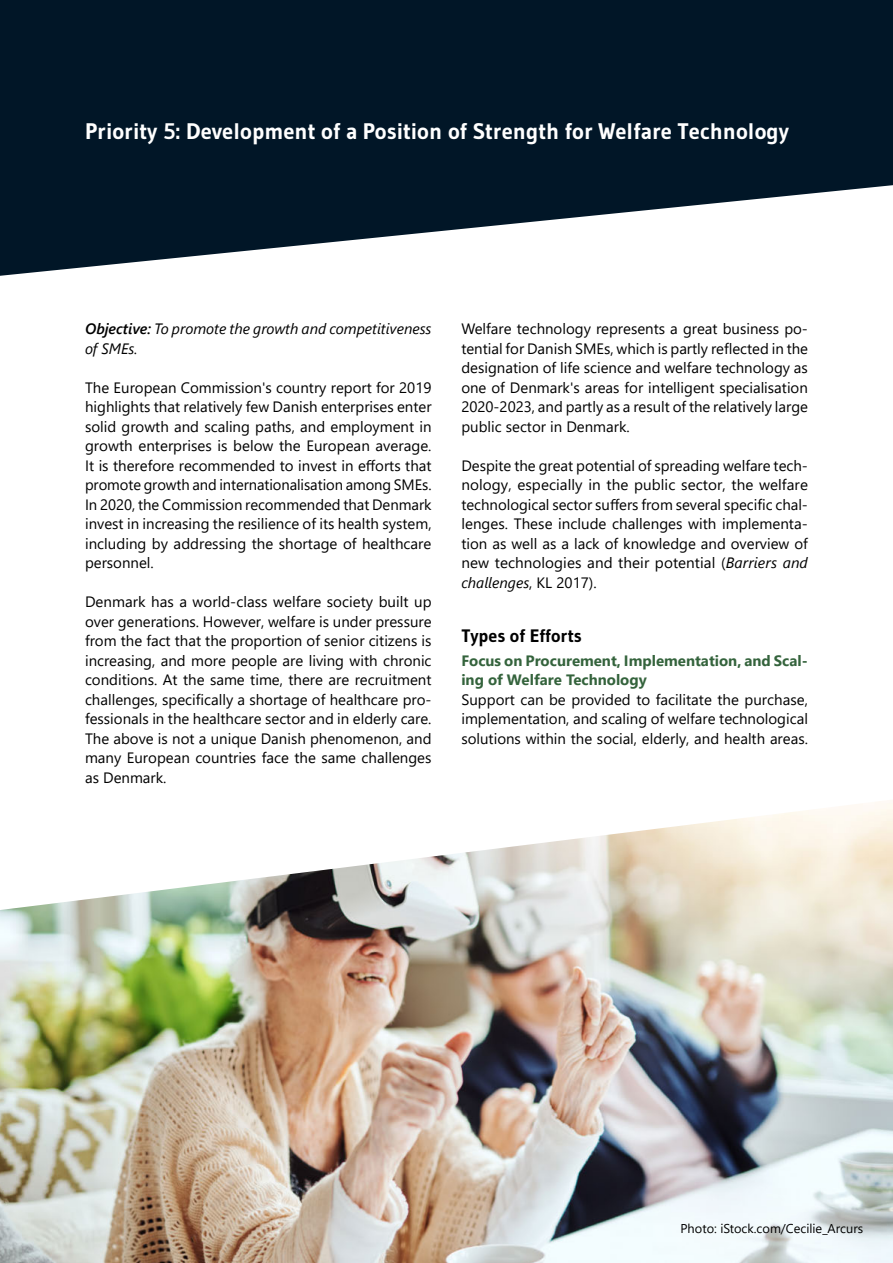
<style>
.page{position:relative;width:893px;height:1263px;background:#fff}
.page>*{position:absolute;margin:0;border:0;box-sizing:border-box;transform-origin:0 0}
.t1{font:700 22.5px "Gudea";color:#fff}
.t2{font:700 18px "Gudea";color:#000}
.t3{font:15px/19.5px "Segoe UI";color:#000;text-align:justify}
.t4{font:700 15px/19.5px "Segoe UI";color:#34633c}
.t5{font:15px/19.5px "Segoe UI Italic 2";color:#000}
.t6{font:12.75px "Segoe UI";color:#000}
.s1{font-family:"Segoe UI";font-weight:600;font-style:italic}
.s2{font-family:"Segoe UI2"}
.s3{font-style:italic}
</style>
<div class="page">
<svg style="left:0;top:0;width:893px;height:276px;fill:#011627"></svg>
<img style="left:0;top:800px;width:893px;height:463px">
<div style="left:615px;top:1156px;width:278px;height:107px;background:#fff;opacity:.33"></div>
<h1 class="t1" style="left:85px;top:117px;width:705px">Priority 5: Development of a Position of Strength for Welfare Technology</h1>
<p class="t5" style="left:85px;top:317px;width:348px"><span class="s1">Objective:</span> To promote the growth and competitiveness of SMEs.</p>
<p class="t3" style="left:85px;top:376px;width:348px">The European Commission's country report for 2019 highlights that relatively few Danish enterprises enter solid growth and scaling paths, and employment in growth enterprises is below the European average.<br><span class="s2">It is therefore recommended to invest in efforts that </span>promote growth and internationalisation among SMEs.<br>In 2020, the Commission recommended that Denmark invest in increasing the resilience of its health system, including by addressing the shortage of healthcare personnel.</p>
<p class="t3" style="left:85px;top:591px;width:348px">Denmark has a world-class welfare society built up <span class="s2">over generations. However, welfare is under pressure </span>from the fact that the proportion of senior citizens is increasing, and more people are living with chronic conditions. At the same time, there are recruitment <span class="s2">challenges, specifically a shortage of healthcare pro&shy;</span>fessionals in the healthcare sector and in elderly care.<br>The above is not a unique Danish phenomenon, and many European countries face the same challenges as Denmark.</p>
<p class="t3" style="left:461px;top:318px;width:348px"><span class="s2">Welfare technology represents a great business po&shy;tential for Danish SMEs, which is partly reflected in the </span>designation of life science and welfare technology as one of Denmark's areas for intelligent specialisation 2020-2023, and partly as a result of the relatively large public sector in Denmark.</p>
<p class="t3" style="left:461px;top:454px;width:348px">Despite the great potential of spreading welfare tech&shy;nology, especially in the public sector, the welfare <span class="s2">technological sector suffers from several specific chal&shy;</span>lenges. These include challenges with implementa&shy;tion as well as a lack of knowledge and overview of new technologies and their potential (<span class="s3">Barriers and challenges</span>, KL 2017).</p>
<h2 class="t2" style="left:461px;top:624px;width:122px">Types of Efforts</h2>
<h3 class="t4" style="left:461px;top:649px;width:348px">Focus on Procurement, Implementation, and Scal&shy;ing of Welfare Technology</h3>
<p class="t3" style="left:461px;top:688px;width:348px">Support can be provided to facilitate the purchase, implementation, and scaling of welfare technological solutions within the social, elderly, and health areas.</p>
<p class="t6" style="left:680px;top:1217px;width:184px">Photo: iStock.com/Cecilie_Arcurs</p>
</div>
